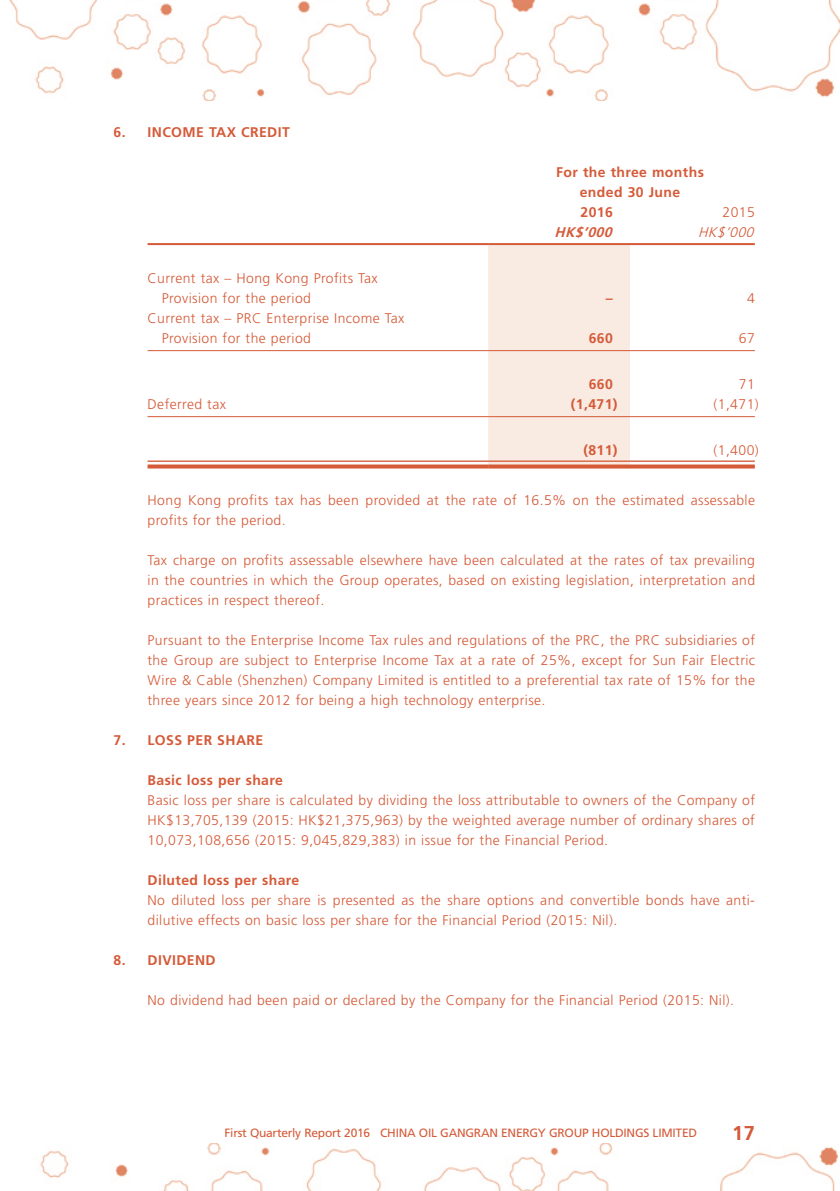
<style>
.page{position:relative;width:840px;height:1191px;background:#fff}
.page>*{position:absolute;margin:0;border:0;box-sizing:border-box;transform-origin:0 0}
.t1{font:700 20px "Frutiger LT Std";color:#d55a38}
.t2{font:300 14px/20px "Frutiger LT Std";letter-spacing:.03em;color:#d55a38}
.t3{font:700 14px/20px "Frutiger LT Std";letter-spacing:.03em;color:#d55a38}
.t4{font:italic 700 14px "Frutiger LT Std";color:#d55a38}
.t5{font:italic 300 14px "Frutiger LT Std";color:#d55a38}
.t6{font:12px "Frutiger LT Std";letter-spacing:-.02em;color:#d55a38}
</style>
<div class="page">
<img style="left:10px;top:0;width:829px;height:101px">
<img style="left:40px;top:1143px;width:798px;height:48px">
<div style="left:488px;top:245px;width:141px;height:219px;background:#f9ebe2"></div>
<hr style="left:147px;top:243px;width:341px;height:2px;background:#d55a38">
<hr style="left:488px;top:243px;width:141px;height:2px;background:#d55a38">
<hr style="left:629px;top:243px;width:125px;height:2px;background:#d55a38">
<hr style="left:147px;top:350px;width:341px;height:1px;background:#d55a38">
<hr style="left:488px;top:350px;width:141px;height:1px;background:#d55a38">
<hr style="left:629px;top:350px;width:125px;height:1px;background:#d55a38">
<hr style="left:147px;top:416px;width:341px;height:1px;background:#d55a38">
<hr style="left:488px;top:416px;width:141px;height:1px;background:#d55a38">
<hr style="left:629px;top:416px;width:125px;height:1px;background:#d55a38">
<hr style="left:147px;top:460px;width:341px;height:2px;background:#d55a38">
<svg style="left:147px;top:464px;width:341px;height:4px"></svg>
<hr style="left:488px;top:460px;width:141px;height:2px;background:#d55a38">
<svg style="left:488px;top:464px;width:141px;height:4px"></svg>
<hr style="left:629px;top:460px;width:125px;height:2px;background:#d55a38">
<svg style="left:629px;top:464px;width:125px;height:4px"></svg>
<p class="t3" style="left:113px;top:122px;width:178px">6. INCOME TAX CREDIT</p>
<p class="t2" style="left:162px;top:269px;width:217px;text-indent:-14px">Current tax – Hong Kong Profits Tax<br>Provision for the period</p>
<p class="t2" style="left:162px;top:309px;width:244px;text-indent:-14px">Current tax – PRC Enterprise Income Tax<br>Provision for the period</p>
<p class="t3" style="left:579px;top:162px;width:126px;text-indent:-24px">For the three months ended 30 June<br>2016</p>
<p class="t2" style="left:722px;top:203px;width:34px">2015</p>
<p class="t4" style="left:554px;top:224px;width:63px">HK$’000</p>
<p class="t5" style="left:697px;top:224px;width:61px">HK$’000</p>
<p class="t3" style="left:605px;top:288px;width:8px">–</p>
<p class="t2" style="left:746px;top:289px;width:9px">4</p>
<p class="t3" style="left:588px;top:328px;width:26px">660</p>
<p class="t2" style="left:738px;top:329px;width:17px">67</p>
<p class="t3" style="left:588px;top:374px;width:26px">660</p>
<p class="t2" style="left:738px;top:375px;width:17px">71</p>
<p class="t2" style="left:147px;top:395px;width:80px">Deferred tax</p>
<p class="t3" style="left:570px;top:394px;width:48px">(1,471)</p>
<p class="t2" style="left:713px;top:395px;width:47px">(1,471)</p>
<p class="t3" style="left:583px;top:440px;width:36px">(811)</p>
<p class="t2" style="left:713px;top:441px;width:47px">(1,400)</p>
<p class="t2" style="left:147px;top:490px;width:608px">Hong Kong profits tax has been provided at the rate of 16.5% on the estimated assessable profits for the period.</p>
<p class="t2" style="left:147px;top:550px;width:608px;text-align:justify">Tax charge on profits assessable elsewhere have been calculated at the rates of tax prevailing in the countries in which the Group operates, based on existing legislation, interpretation and practices in respect thereof.</p>
<p class="t2" style="left:147px;top:630px;width:608px;text-align:justify">Pursuant to the Enterprise Income Tax rules and regulations of the PRC, the PRC subsidiaries of the Group are subject to Enterprise Income Tax at a rate of 25%, except for Sun Fair Electric Wire &amp; Cable (Shenzhen) Company Limited is entitled to a preferential tax rate of 15% for the three years since 2012 for being a high technology enterprise.</p>
<p class="t3" style="left:113px;top:730px;width:151px">7. LOSS PER SHARE</p>
<p class="t3" style="left:147px;top:770px;width:137px">Basic loss per share</p>
<p class="t2" style="left:147px;top:790px;width:608px;text-align:justify">Basic loss per share is calculated by dividing the loss attributable to owners of the Company of HK$13,705,139 (2015: HK$21,375,963) by the weighted average number of ordinary shares of 10,073,108,656 (2015: 9,045,829,383) in issue for the Financial Period.</p>
<p class="t3" style="left:147px;top:870px;width:153px">Diluted loss per share</p>
<p class="t2" style="left:147px;top:890px;width:608px">No diluted loss per share is presented as the share options and convertible bonds have anti&shy;dilutive effects on basic loss per share for the Financial Period (2015: Nil).</p>
<p class="t3" style="left:113px;top:950px;width:104px">8. DIVIDEND</p>
<p class="t2" style="left:147px;top:990px;width:587px">No dividend had been paid or declared by the Company for the Financial Period (2015: Nil).</p>
<p class="t6" style="left:224px;top:1126px;width:473px">First Quarterly Report 2016 CHINA OIL GANGRAN ENERGY GROUP HOLDINGS LIMITED</p>
<h1 class="t1" style="left:731px;top:1120px;width:24px">17</h1>
</div>
